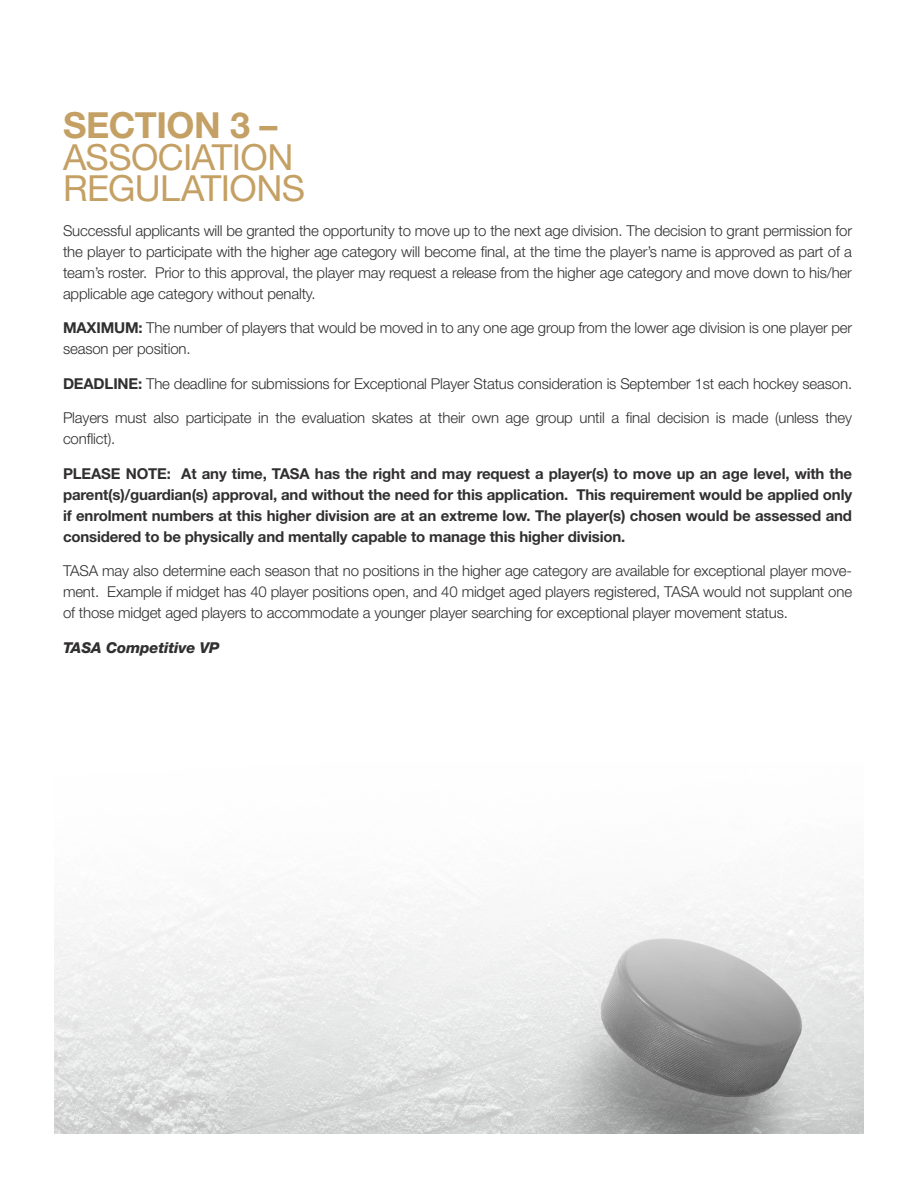
<style>
.page{position:relative;width:918px;height:1188px;background:#fff}
.page>*{position:absolute;margin:0;border:0;box-sizing:border-box;transform-origin:0 0}
.t1{font:36px/31.5px "Helvetica Neue LT Std";letter-spacing:-.02em;color:#c4a064}
.author{font:300 15px/21px "Helvetica Neue LT Std";letter-spacing:-.01em;color:#312f30;text-align:justify}
.author-2{font:700 15px/21px "Helvetica Neue LT Std";letter-spacing:-.01em;color:#312f30;text-align:justify}
.author-3{font:italic 800 15px "Helvetica Neue LT Std";letter-spacing:-.01em;color:#312f30}
.s1{font-weight:700}
</style>
<div class="page">
<img style="left:54px;top:879px;width:810px;height:255px">
<h1 class="t1" style="left:63px;top:109px;width:244px"><span class="s1">SECTION 3 –<br></span>ASSOCIATION<br>REGULATIONS</h1>
<p class="author" style="left:63px;top:220px;width:791px">Successful applicants will be granted the opportunity to move up to the next age division. The decision to grant permission for the player to participate with the higher age category will become final, at the time the player’s name is approved as part of a team’s roster. Prior to this approval, the player may request a release from the higher age category and move down to his/her applicable age category without penalty.</p>
<p class="author" style="left:63px;top:317px;width:791px"><span class="s1">MAXIMUM:</span> The number of players that would be moved in to any one age group from the lower age division is one player per season per position.</p>
<p class="author" style="left:63px;top:373px;width:791px"><span class="s1">DEADLINE:</span> The deadline for submissions for Exceptional Player Status consideration is September 1st each hockey season.</p>
<p class="author" style="left:63px;top:407px;width:791px">Players must also participate in the evaluation skates at their own age group until a final decision is made (unless they conflict).</p>
<p class="author-2" style="left:63px;top:463px;width:791px">PLEASE NOTE: At any time, TASA has the right and may request a player(s) to move up an age level, with the parent(s)/guardian(s) approval, and without the need for this application. This requirement would be applied only if enrolment numbers at this higher division are at an extreme low. The player(s) chosen would be assessed and considered to be physically and mentally capable to manage this higher division.</p>
<p class="author" style="left:63px;top:560px;width:791px">TASA may also determine each season that no positions in the higher age category are available for exceptional player move&shy;ment. Example if midget has 40 player positions open, and 40 midget aged players registered, TASA would not supplant one of those midget aged players to accommodate a younger player searching for exceptional player movement status.</p>
<p class="author-3" style="left:63px;top:639px;width:158px">TASA Competitive VP</p>
</div>
